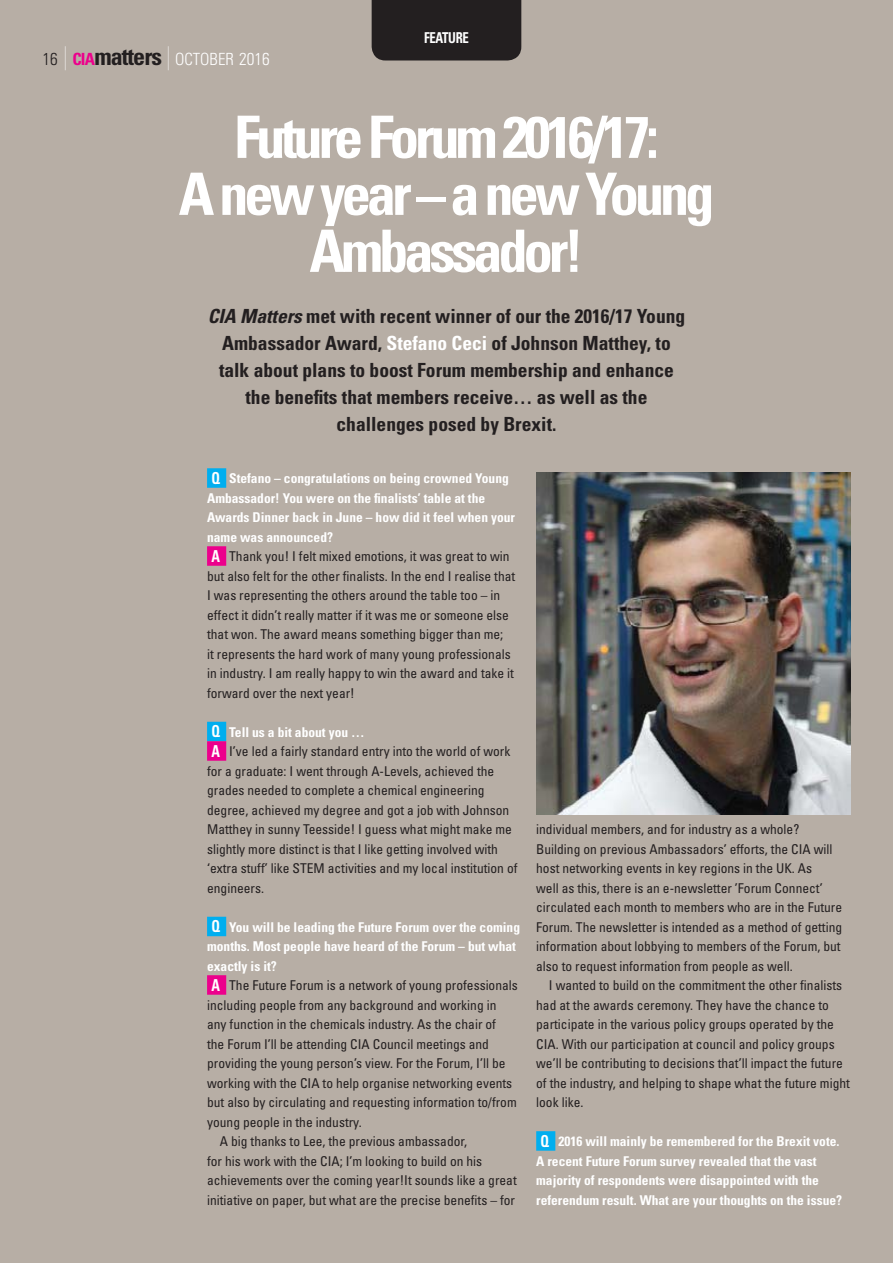
<style>
.page{position:relative;width:893px;height:1263px;background:#b7aea5}
.page>*{position:absolute;margin:0;border:0;box-sizing:border-box;transform-origin:0 0}
.t1{font:700 condensed 58.5px/57px "Univers";letter-spacing:-.07em;color:#fff;text-align:center}
.t2{font:700 condensed 24px "Univers";letter-spacing:-.04em;color:#231f20}
.t3{font:700 condensed 19.5px/27px "Univers";color:#231f20;text-align:center}
.t4{font:700 condensed 15px "Univers";letter-spacing:-.025em;color:#fff;scale:.85 1}
.t5{font:condensed 13.5px/19.5px "Univers";color:#231f20}
.t6{font:700 condensed 13.5px/19.5px "Univers";color:#fff}
.s1{font-weight:300;font-size:17.25px}
.s2{font-family:"Helvetica Neue";font-weight:200;font-stretch:normal;color:#fff}
.s3{font-size:16.8px;color:#ec008c}
.s4{font-weight:300;font-size:16.8px;color:#fff}
.s5{font-weight:300;font-size:17.25px;color:#fff}
.s6{font-style:italic}
.s7{color:#fff}
.s8{font-size:16.5px}
.s9{font-weight:700;font-size:16.5px;color:#fff}
</style>
<div class="page">
<div style="left:372px;top:0;width:149px;height:61px;background:#231f20"></div>
<img style="left:536px;top:473px;width:315px;height:342px">
<div style="left:207px;top:468px;width:19px;height:20px;background:#00aeef"></div>
<div style="left:207px;top:546px;width:19px;height:20px;background:#ec008c"></div>
<div style="left:207px;top:722px;width:19px;height:19px;background:#00aeef"></div>
<div style="left:207px;top:741px;width:19px;height:20px;background:#ec008c"></div>
<div style="left:207px;top:917px;width:19px;height:19px;background:#00aeef"></div>
<div style="left:207px;top:975px;width:19px;height:20px;background:#ec008c"></div>
<div style="left:536px;top:1131px;width:19px;height:20px;background:#00aeef"></div>
<h2 class="t2" style="left:43px;top:48px;width:229px"><span class="s1">16</span> <span class="s2">|</span> <span class="s3">CIA</span>matters <span class="s2">|</span> <span class="s4">OCTOBER</span> <span class="s5">2016</span></h2>
<p class="t4" style="left:424px;top:32px;width:54px">FEATURE</p>
<h1 class="t1" style="left:179px;top:115px;width:537px">Future Forum 2016/17:<br>A new year – a new Young<br>Ambassador!</h1>
<p class="t3" style="left:208px;top:304px;width:479px"><span class="s6">CIA Matters</span> met with recent winner of our the 2016/17 Young Ambassador Award, <span class="s7">Stefano Ceci</span> of Johnson Matthey, to talk about plans to boost Forum membership and enhance the benefits that members receive… as well as the challenges posed by Brexit.</p>
<p class="t6" style="left:211px;top:470px;width:299px"><span class="s8">Q</span> Stefano – congratulations on being crowned Young</p>
<p class="t6" style="left:207px;top:489px;width:280px">Ambassador! You were on the finalists’ table at the</p>
<p class="t6" style="left:207px;top:509px;width:309px">Awards Dinner back in June – how did it feel when your</p>
<p class="t6" style="left:207px;top:528px;width:127px">name was announced?</p>
<p class="t5" style="left:211px;top:548px;width:300px"><span class="s9">A</span> Thank you! I felt mixed emotions, it was great to win</p>
<p class="t5" style="left:207px;top:567px;width:310px">but also felt for the other finalists. In the end I realise that</p>
<p class="t5" style="left:207px;top:587px;width:295px">I was representing the others around the table too – in</p>
<p class="t5" style="left:207px;top:606px;width:303px">effect it didn’t really matter if it was me or someone else</p>
<p class="t5" style="left:207px;top:626px;width:298px">that won. The award means something bigger than me;</p>
<p class="t5" style="left:207px;top:645px;width:305px">it represents the hard work of many young professionals</p>
<p class="t5" style="left:207px;top:665px;width:308px">in industry. I am really happy to win the award and take it</p>
<p class="t5" style="left:207px;top:684px;width:149px">forward over the next year!</p>
<p class="t6" style="left:211px;top:723px;width:155px"><span class="s8">Q</span> Tell us a bit about you …</p>
<p class="t5" style="left:211px;top:743px;width:301px"><span class="s9">A</span> I’ve led a fairly standard entry into the world of work</p>
<p class="t5" style="left:207px;top:762px;width:289px">for a graduate: I went through A-Levels, achieved the</p>
<p class="t5" style="left:207px;top:782px;width:279px">grades needed to complete a chemical engineering</p>
<p class="t5" style="left:207px;top:801px;width:304px">degree, achieved my degree and got a job with Johnson</p>
<p class="t5" style="left:207px;top:821px;width:306px">Matthey in sunny Teesside! I guess what might make me</p>
<p class="t5" style="left:207px;top:840px;width:292px">slightly more distinct is that I like getting involved with</p>
<p class="t5" style="left:207px;top:860px;width:312px">‘extra stuff’ like STEM activities and my local institution of</p>
<p class="t5" style="left:207px;top:879px;width:58px">engineers.</p>
<p class="t6" style="left:211px;top:918px;width:310px"><span class="s8">Q</span> You will be leading the Future Forum over the coming</p>
<p class="t6" style="left:207px;top:938px;width:310px">months. Most people have heard of the Forum – but what</p>
<p class="t6" style="left:207px;top:957px;width:71px">exactly is it?</p>
<p class="t5" style="left:211px;top:977px;width:308px"><span class="s9">A</span> The Future Forum is a network of young professionals</p>
<p class="t5" style="left:207px;top:996px;width:291px">including people from any background and working in</p>
<p class="t5" style="left:207px;top:1016px;width:290px">any function in the chemicals industry. As the chair of</p>
<p class="t5" style="left:207px;top:1035px;width:283px">the Forum I’ll be attending CIA Council meetings and</p>
<p class="t5" style="left:207px;top:1055px;width:300px">providing the young person’s view. For the Forum, I’ll be</p>
<p class="t5" style="left:207px;top:1074px;width:307px">working with the CIA to help organise networking events</p>
<p class="t5" style="left:207px;top:1094px;width:311px">but also by circulating and requesting information to/from</p>
<p class="t5" style="left:207px;top:1113px;width:156px">young people in the industry.</p>
<p class="t5" style="left:220px;top:1133px;width:249px">A big thanks to Lee, the previous ambassador,</p>
<p class="t5" style="left:207px;top:1152px;width:277px">for his work with the CIA; I’m looking to build on his</p>
<p class="t5" style="left:207px;top:1172px;width:311px">achievements over the coming year!It sounds like a great</p>
<p class="t5" style="left:207px;top:1191px;width:309px">initiative on paper, but what are the precise benefits – for</p>
<p class="t5" style="left:536px;top:821px;width:307px">individual members, and for industry as a whole?<br>Building on previous Ambassadors’ efforts, the CIA will host networking events in key regions in the UK. As<br>well as this, there is an e-newsletter ’Forum Connect’ circulated each month to members who are in the Future Forum. The newsletter is intended as a method of getting information about lobbying to members of the Forum, but also to request information from people as well.</p>
<p class="t5" style="left:536px;top:977px;width:315px;text-indent:13px">I wanted to build on the commitment the other finalists had at the awards ceremony. They have the chance to participate in the various policy groups operated by the CIA. With our participation at council and policy groups we’ll be contributing to decisions that’ll impact the future of the industry, and helping to shape what the future might look like.</p>
<p class="t6" style="left:536px;top:1133px;width:307px;text-indent:4px"><span class="s8">Q</span> 2016 will mainly be remembered for the Brexit vote.<br>A recent Future Forum survey revealed that the vast majority of respondents were disappointed with the referendum result. What are your thoughts on the issue?</p>
</div>
